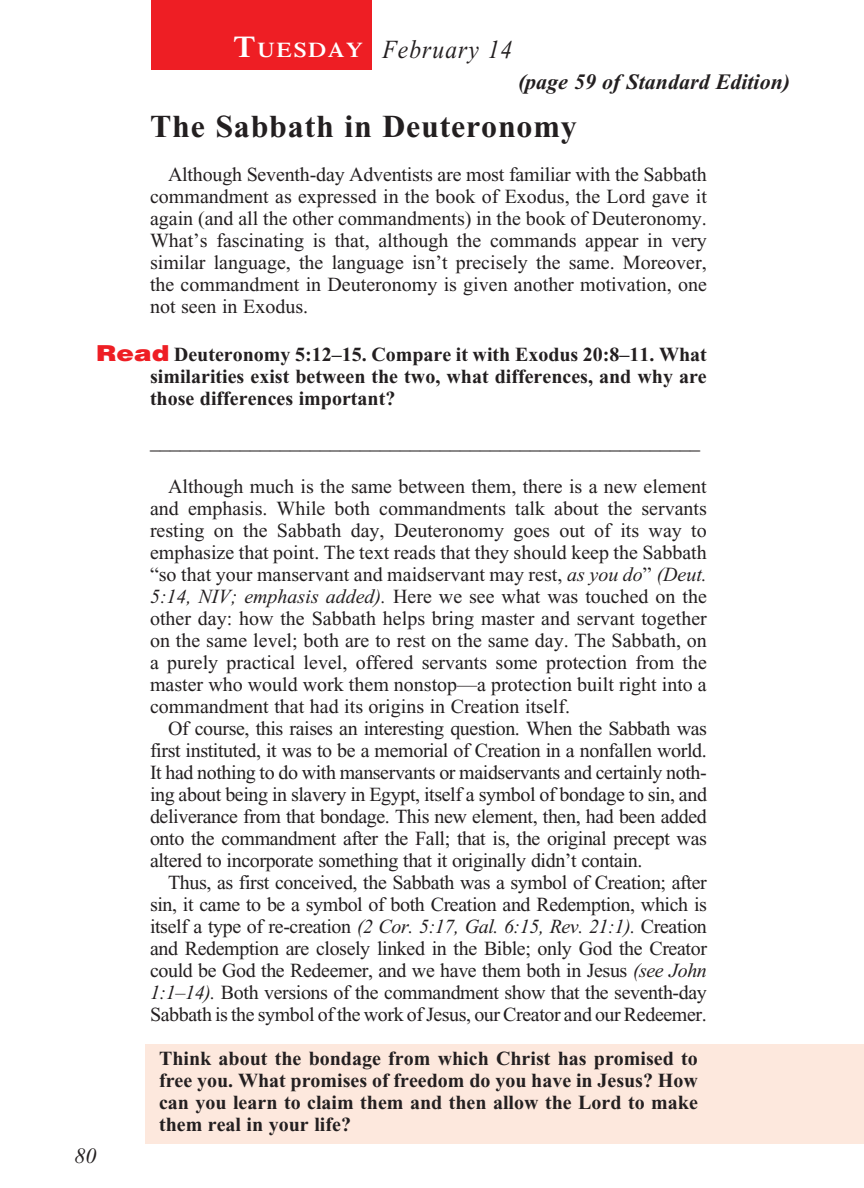
<style>
.page{position:relative;width:864px;height:1188px;background:#fff}
.page>*{position:absolute;margin:0;border:0;box-sizing:border-box;transform-origin:0 0}
._01-Daily_head{font:700 32px "Times New Roman";letter-spacing:.025em;color:#231f20}
._00-Month-Day{font:italic 26px "Times New Roman";letter-spacing:.05em;color:#231f20;scale:.9 1}
.t1{font:italic 700 22px "Times New Roman";color:#231f20}
.t2{font:italic 22px "Times New Roman";color:#231f20}
.t3{font:600 21px "Times";letter-spacing:.07em;color:#fff;scale:1.1 1}
._4-Body_Copy{font:20px/22px "Times New Roman";letter-spacing:-.01em;color:#231f20;text-align:justify}
.x-screened_box-text{font:700 20px/22px "Times New Roman";color:#231f20;text-align:justify}
._6-question{font:700 20px/22px "Times New Roman";color:#231f20;text-align:justify}
.s1{font-size:30px}
.s2{font-family:"Helvetica";font-weight:900;font-size:22px;color:#ee1e24}
.s3{font-style:italic}
</style>
<div class="page">
<div style="left:146px;top:1044px;width:718px;height:100px;background:#fde8dd"></div>
<div style="left:151px;top:0;width:220px;height:70px;background:#ee1e24"></div>
<p class="t3" style="left:233px;top:37px;width:119px"><span class="s1">T</span>UESDAY</p>
<p class="_00-Month-Day" style="left:382px;top:35px;width:146px">February 14</p>
<p class="t1" style="left:518px;top:69px;width:274px">(page 59 of Standard Edition)</p>
<p class="_01-Daily_head" style="left:150px;top:108px;width:428px">The Sabbath in Deuteronomy</p>
<p class="_4-Body_Copy" style="left:150px;top:163px;width:558px;text-indent:18px">Although Seventh-day Adventists are most familiar with the Sabbath commandment as expressed in the book of Exodus, the Lord gave it again (and all the other commandments) in the book of Deuteronomy.<br>What’s fascinating is that, although the commands appear in very similar language, the language isn’t precisely the same. Moreover, the commandment in Deuteronomy is given another motivation, one not seen in Exodus.</p>
<p class="_6-question" style="left:150px;top:344px;width:558px;text-indent:-54px"><span class="s2">Read</span> Deuteronomy 5:12–15. Compare it with Exodus 20:8–11. What similarities exist between the two, what differences, and why are those differences important?</p>
<p class="t2" style="left:74px;top:1144px;width:23px">80</p>
<p class="_4-Body_Copy" style="left:150px;top:432px;width:551px">_______________________________________________________</p>
<p class="_4-Body_Copy" style="left:150px;top:476px;width:558px;text-indent:18px">Although much is the same between them, there is a new element and emphasis. While both commandments talk about the servants resting on the Sabbath day, Deuteronomy goes out of its way to emphasize that point. The text reads that they should keep the Sabbath “so that your manservant and maidservant may rest, <span class="s3">as you do</span>” <span class="s3">(Deut.<br>5:14, NIV; emphasis added).</span> Here we see what was touched on the other day: how the Sabbath helps bring master and servant together on the same level; both are to rest on the same day. The Sabbath, on a purely practical level, offered servants some protection from the master who would work them nonstop—a protection built right into a commandment that had its origins in Creation itself.</p>
<p class="_4-Body_Copy" style="left:150px;top:718px;width:558px;text-indent:18px">Of course, this raises an interesting question. When the Sabbath was first instituted, it was to be a memorial of Creation in a nonfallen world.<br>It had nothing to do with manservants or maidservants and certainly noth&shy;ing about being in slavery in Egypt, itself a symbol of bondage to sin, and deliverance from that bondage. This new element, then, had been added onto the commandment after the Fall; that is, the original precept was altered to incorporate something that it originally didn’t contain.</p>
<p class="_4-Body_Copy" style="left:150px;top:872px;width:558px;text-indent:18px">Thus, as first conceived, the Sabbath was a symbol of Creation; after sin, it came to be a symbol of both Creation and Redemption, which is itself a type of re-creation <span class="s3">(2 Cor. 5:17, Gal. 6:15, Rev. 21:1).</span> Creation and Redemption are closely linked in the Bible; only God the Creator could be God the Redeemer, and we have them both in Jesus <span class="s3">(see John 1:1–14).</span> Both versions of the commandment show that the seventh-day Sabbath is the symbol of the work of Jesus, our Creator and our Redeemer.</p>
<p class="x-screened_box-text" style="left:159px;top:1048px;width:540px">Think about the bondage from which Christ has promised to free you. What promises of freedom do you have in Jesus? How can you learn to claim them and then allow the Lord to make them real in your life?</p>
</div>
